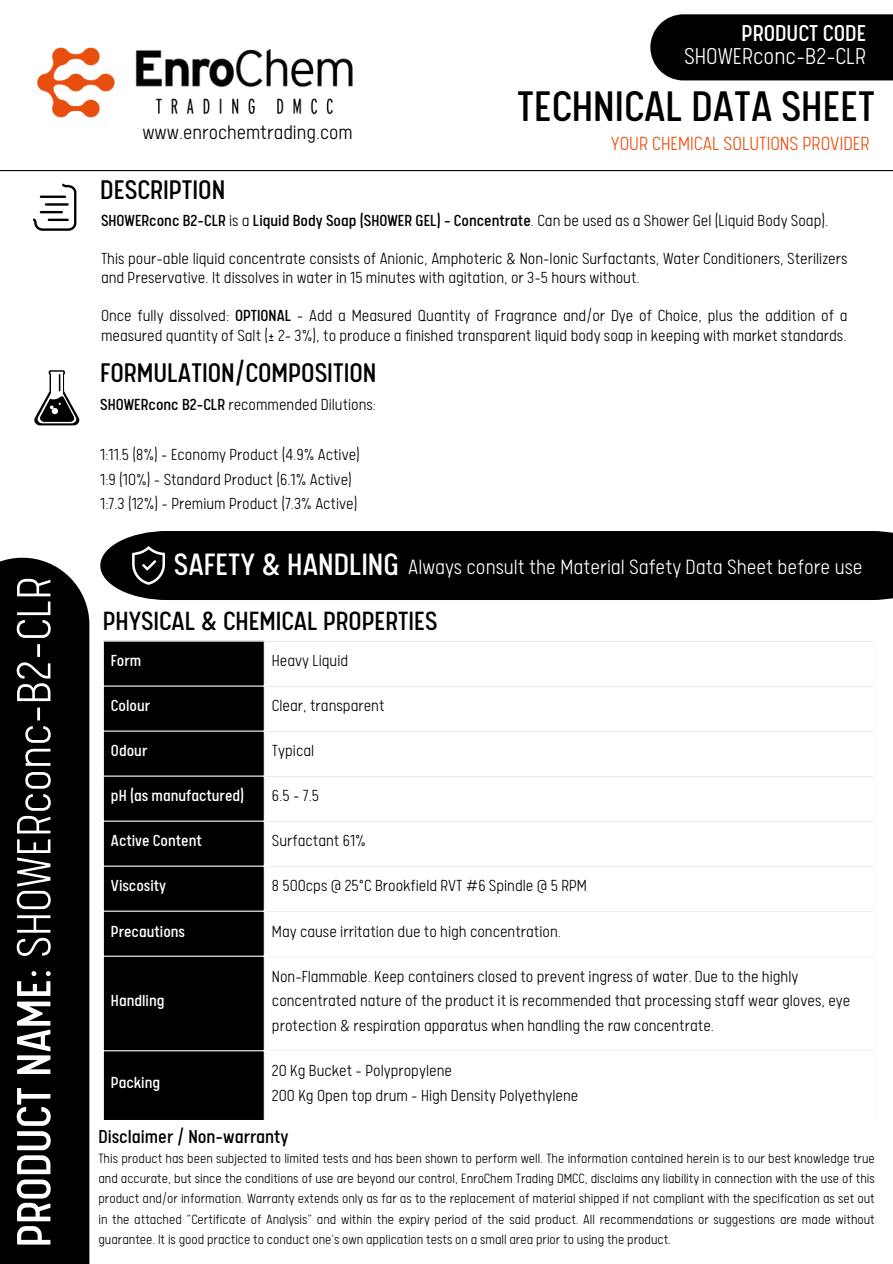
<style>
.page{position:relative;width:893px;height:1264px;background:#fff}
.page>*{position:absolute;margin:0;border:0;box-sizing:border-box;transform-origin:0 0}
.t1{font:300 54px "Calps";color:#fff}
.t2{font:48px "Calps";color:#000}
.t3{font:34.65px "Calps";color:#fff}
.t4{font:30.3px "Calps";color:#000}
.t5{font:29.55px "Calps";color:#000}
.t6{font:300 25.8px/23.7px "Calps";color:#fff;text-align:right}
.t7{font:300 23.25px "Calps";color:#fff}
.t8{font:300 22.35px "Calps";color:#000}
.t9{font:300 21.45px "Calps";color:#e84e0e}
.t10{font:21px "Calps";color:#000}
.t11{font:300 18px/19.2px "Calps";color:#000}
.t12{font:18px "Calps";color:#000}
.t13{font:18px "Calps";color:#fff}
.t14{font:300 15px/20.2px "Calps";color:#000;text-align:justify}
.s1{font-weight:400}
.s2{font-weight:300}
</style>
<div class="page">
<hr style="left:0;top:170px;width:892px;height:1px;background:#000">
<div style="left:100px;top:531px;width:792px;height:69px;background:#000"></div>
<div style="left:650px;top:14px;width:242px;height:66px;background:#000"></div>
<svg style="left:33px;top:183px;width:44px;height:48px"></svg>
<svg style="left:34px;top:370px;width:46px;height:55px"></svg>
<svg style="left:132px;top:546px;width:33px;height:38px"></svg>
<img style="left:37px;top:47px;width:78px;height:71px">
<img style="left:135px;top:49px;width:217px;height:66px">
<div style="left:0;top:557px;width:89px;height:706px;background:#000"></div>
<div style="left:104px;top:641px;width:160px;height:478px;background:#000"></div>
<hr style="left:103px;top:685px;width:771px;height:1px;background:#fff">
<hr style="left:103px;top:730px;width:771px;height:1px;background:#fff">
<hr style="left:103px;top:775px;width:771px;height:1px;background:#fff">
<hr style="left:103px;top:820px;width:771px;height:1px;background:#fff">
<hr style="left:103px;top:865px;width:771px;height:1px;background:#fff">
<hr style="left:103px;top:910px;width:771px;height:1px;background:#fff">
<hr style="left:103px;top:955px;width:771px;height:1px;background:#fff">
<hr style="left:103px;top:1050px;width:771px;height:1px;background:#fff">
<p class="t1" style="left:11px;top:1247px;width:672px;rotate:-90deg"><span class="s1">PRODUCT NAME:</span> SHOWERconc-B2-CLR</p>
<h3 class="t6" style="left:684px;top:25px;width:183px"><span class="s1">PRODUCT CODE<br></span>SHOWERconc-B2-CLR</h3>
<p class="t8" style="left:142px;top:123px;width:212px">www.enrochemtrading.com</p>
<p class="t2" style="left:517px;top:87px;width:359px">TECHNICAL DATA SHEET</p>
<p class="t9" style="left:611px;top:134px;width:260px">YOUR CHEMICAL SOLUTIONS PROVIDER</p>
<p class="t4" style="left:100px;top:177px;width:126px">DESCRIPTION</p>
<p class="t12" style="left:101px;top:213px;width:728px">SHOWERconc B2-CLR <span class="s2">is a</span> Liquid Body Soap (SHOWER GEL) - Concentrate<span class="s2">. Can be used as a Shower Gel (Liquid Body Soap).</span></p>
<h4 class="t11" style="left:101px;top:251px;width:748px">This pour-able liquid concentrate consists of Anionic, Amphoteric &amp; Non-Ionic Surfactants, Water Conditioners, Sterilizers and Preservative. It dissolves in water in 15 minutes with agitation, or 3-5 hours without.</h4>
<p class="t11" style="left:101px;top:309px;width:748px">Once fully dissolved: <span class="s1">OPTIONAL</span> - Add a Measured Quantity of Fragrance and/or Dye of Choice, plus the addition of a measured quantity of Salt (± 2- 3%), to produce a finished transparent liquid body soap in keeping with market standards.</p>
<p class="t4" style="left:100px;top:360px;width:278px">FORMULATION/COMPOSITION</p>
<p class="t11" style="left:100px;top:398px;width:277px"><span class="s1">SHOWERconc B2-CLR</span> recommended Dilutions:</p>
<p class="t11" style="left:100px;top:447px;width:261px">1:11.5 (8%) – Economy Product (4.9% Active)</p>
<p class="t11" style="left:100px;top:472px;width:253px">1:9 (10%) – Standard Product (6.1% Active)</p>
<h5 class="t11" style="left:100px;top:497px;width:259px">1:7.3 (12%) – Premium Product (7.3% Active)</h5>
<h4 class="t3" style="left:174px;top:549px;width:226px">SAFETY &amp; HANDLING</h4>
<p class="t7" style="left:408px;top:557px;width:456px">Always consult the Material Safety Data Sheet before use</p>
<p class="t5" style="left:103px;top:608px;width:336px">PHYSICAL &amp; CHEMICAL PROPERTIES</p>
<h4 class="t13" style="left:111px;top:653px;width:32px">Form</h4>
<p class="t11" style="left:272px;top:653px;width:78px">Heavy Liquid</p>
<p class="t13" style="left:111px;top:698px;width:41px">Colour</p>
<p class="t11" style="left:272px;top:698px;width:114px">Clear, transparent</p>
<p class="t13" style="left:111px;top:743px;width:38px">Odour</p>
<p class="t11" style="left:272px;top:743px;width:44px">Typical</p>
<p class="t13" style="left:111px;top:788px;width:135px">pH (as manufactured)</p>
<p class="t11" style="left:272px;top:788px;width:49px">6.5 – 7.5</p>
<p class="t13" style="left:111px;top:833px;width:92px">Active Content</p>
<p class="t11" style="left:272px;top:833px;width:95px">Surfactant 61%</p>
<p class="t13" style="left:111px;top:878px;width:57px">Viscosity</p>
<p class="t11" style="left:272px;top:878px;width:316px">8 500cps @ 25°C Brookfield RVT #6 Spindle @ 5 RPM</p>
<p class="t13" style="left:111px;top:923px;width:76px">Precautions</p>
<p class="t11" style="left:272px;top:923px;width:290px">May cause irritation due to high concentration.</p>
<p class="t13" style="left:111px;top:993px;width:55px">Handling</p>
<p class="t13" style="left:111px;top:1075px;width:51px">Packing</p>
<p class="t11" style="left:272px;top:966px;width:580px;line-height:24.8px">Non-Flammable. Keep containers closed to prevent ingress of water. Due to the highly concentrated nature of the product it is recommended that processing staff wear gloves, eye protection &amp; respiration apparatus when handling the raw concentrate.</p>
<p class="t11" style="left:272px;top:1063px;width:181px">20 Kg Bucket - Polypropylene</p>
<p class="t11" style="left:272px;top:1088px;width:308px">200 Kg Open top drum – High Density Polyethylene</p>
<h2 class="t10" style="left:98px;top:1127px;width:192px">Disclaimer / Non-warranty</h2>
<h6 class="t14" style="left:98px;top:1150px;width:778px">This product has been subjected to limited tests and has been shown to perform well. The information contained herein is to our best knowledge true and accurate, but since the conditions of use are beyond our control, EnroChem Trading DMCC, disclaims any liability in connection with the use of this product and/or information. Warranty extends only as far as to the replacement of material shipped if not compliant with the specification as set out in the attached “Certificate of Analysis” and within the expiry period of the said product. All recommendations or suggestions are made without guarantee. It is good practice to conduct one's own application tests on a small area prior to using the product.</h6>
</div>
